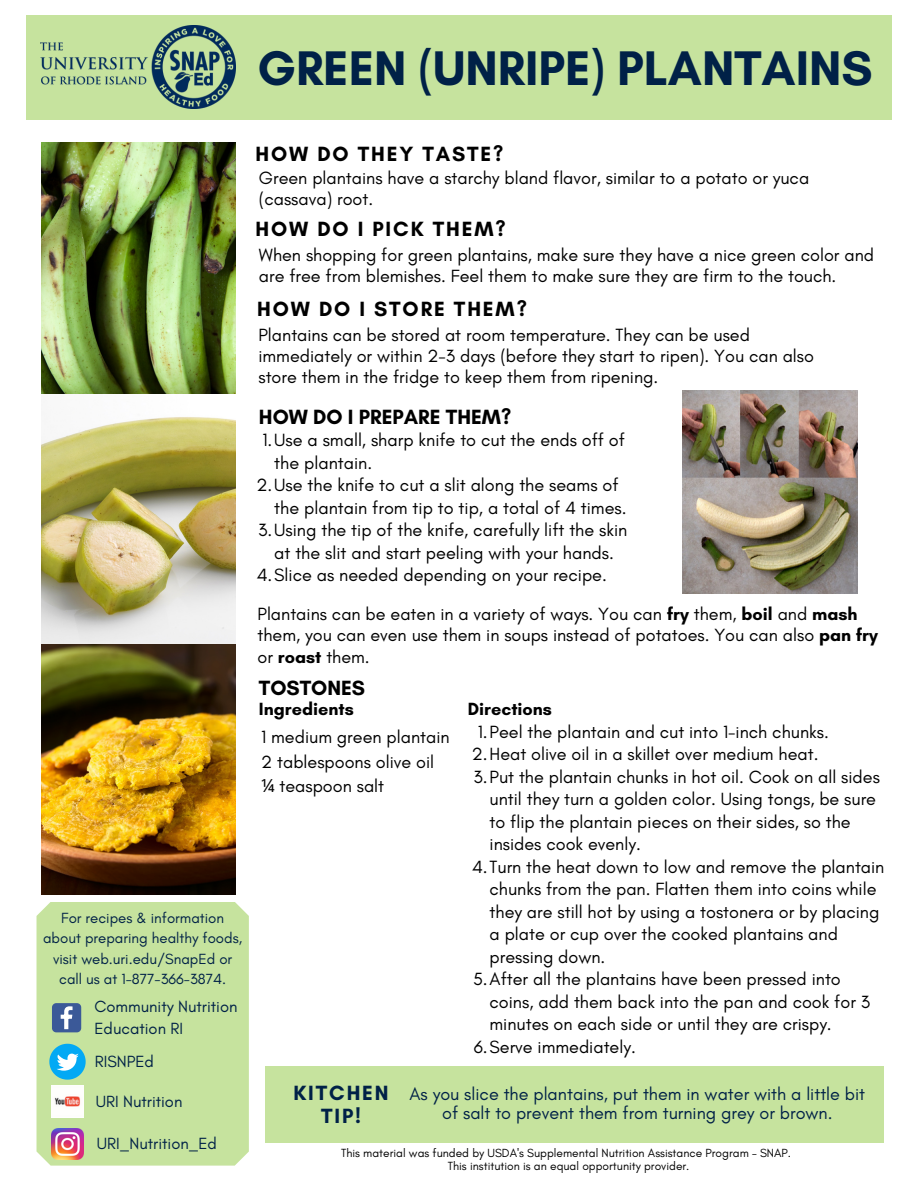
<style>
.page{position:relative;width:918px;height:1188px;background:#fff}
.page>*{position:absolute;margin:0;border:0;box-sizing:border-box;transform-origin:0 0}
.t1{font:700 49.5px "Glacial Indifference";color:#002147}
.t2{font:700 21px "Glacial Indifference";letter-spacing:.09em;color:#000}
.t3{font:700 21px "Glacial Indifference";color:#000}
.t4{font:700 21px/23.1px "Glacial Indifference";letter-spacing:.09em;color:#002147;text-align:center}
.t5{font:18px/22.5px "Glacial Indifference";color:#000}
.t6{font:18px/19.2px "Glacial Indifference";color:#002147;text-align:center}
.t7{font:700 18px "Glacial Indifference";color:#000}
.t8{font:16.5px "Glacial Indifference";color:#002147}
.t9{font:15px/20.2px "Glacial Indifference";color:#002147;text-align:center}
.t10{font:12px "Glacial Indifference";color:#000}
.s1{font-weight:700}
.s2{font-family:"Noto Sans"}
</style>
<div class="page">
<div style="left:26px;top:15px;width:865px;height:105px;background:#c6e39e"></div>
<img style="left:42px;top:142px;width:193px;height:753px">
<div style="left:37px;top:902px;width:212px;height:264px;background:#c6e39e"></div>
<svg style="left:52px;top:1003px;width:29px;height:29px"></svg>
<img style="left:52px;top:1128px;width:31px;height:32px">
<svg style="left:49px;top:1044px;width:37px;height:36px"></svg>
<img style="left:52px;top:1085px;width:31px;height:33px">
<div style="left:265px;top:1066px;width:619px;height:77px;background:#c6e39e"></div>
<img style="left:683px;top:390px;width:174px;height:204px">
<img style="left:40px;top:26px;width:196px;height:83px">
<p class="t1" style="left:257px;top:38px;width:617px">GREEN (UNRIPE) PLANTAINS</p>
<p class="t9" style="left:43px;top:908px;width:201px">For recipes &amp; information about preparing healthy foods, visit web.uri.edu/SnapEd or call us at 1-877-366-3874.</p>
<p class="t8" style="left:95px;top:996px;width:145px">Community Nutrition</p>
<p class="t8" style="left:95px;top:1018px;width:90px">Education RI</p>
<p class="t8" style="left:95px;top:1052px;width:61px">RISNPEd</p>
<p class="t8" style="left:96px;top:1091px;width:88px">URI Nutrition</p>
<p class="t8" style="left:97px;top:1133px;width:122px">URI_Nutrition_Ed</p>
<p class="t2" style="left:256px;top:141px;width:249px">HOW DO THEY TASTE?</p>
<p class="t5" style="left:259px;top:167px;width:552px;line-height:21.3px">Green plantains have a starchy bland flavor, similar to a potato or yuca (cassava) root.</p>
<p class="t2" style="left:256px;top:216px;width:252px">HOW DO I PICK THEM?</p>
<p class="t5" style="left:259px;top:244px;width:617px;line-height:20.9px">When shopping for green plantains, make sure they have a nice green color and are free from blemishes. Feel them to make sure they are firm to the touch.</p>
<p class="t2" style="left:257px;top:296px;width:271px">HOW DO I STORE THEM?</p>
<p class="t5" style="left:258px;top:325px;width:557px;line-height:20.9px">Plantains can be stored at room temperature. They can be used immediately or within 2-3 days (before they start to ripen). You can also store them in the fridge to keep them from ripening.</p>
<p class="t3" style="left:259px;top:404px;width:254px">HOW DO I PREPARE THEM?</p>
<p class="t5" style="left:274px;top:429px;width:352px;text-indent:-12px">1.Use a small, sharp knife to cut the ends off of the plantain.</p>
<p class="t5" style="left:274px;top:474px;width:354px;text-indent:-18px">2.Use the knife to cut a slit along the seams of the plantain from tip to tip, a total of 4 times.</p>
<p class="t5" style="left:258px;top:519px;width:371px;text-align:center">3.Using the tip of the knife, carefully lift the skin at the slit and start peeling with your hands.</p>
<p class="t5" style="left:257px;top:564px;width:352px">4.Slice as needed depending on your recipe.</p>
<p class="t5" style="left:257px;top:603px;width:622px;line-height:21.3px">Plantains can be eaten in a variety of ways. You can <span class="s1">fry</span> them, <span class="s1">boil</span> and <span class="s1">mash </span>them, you can even use them in soups instead of potatoes. You can also <span class="s1">pan fry </span>or <span class="s1">roast</span> them.</p>
<p class="t3" style="left:259px;top:675px;width:108px">TOSTONES</p>
<p class="t7" style="left:259px;top:698px;width:96px">Ingredients</p>
<p class="t7" style="left:468px;top:698px;width:86px">Directions</p>
<p class="t5" style="left:261px;top:725px;width:190px">1 medium green plantain</p>
<p class="t5" style="left:261px;top:750px;width:174px">2 tablespoons olive oil</p>
<p class="t5" style="left:261px;top:775px;width:124px"><span class="s2">¼</span> teaspoon salt</p>
<p class="t5" style="left:478px;top:720px;width:353px">1.Peel the plantain and cut into 1-inch chunks.</p>
<p class="t5" style="left:472px;top:743px;width:348px">2.Heat olive oil in a skillet over medium heat.</p>
<p class="t5" style="left:490px;top:765px;width:392px;text-indent:-16px">3.Put the plantain chunks in hot oil. Cook on all sides until they turn a golden color. Using tongs, be sure to flip the plantain pieces on their sides, so the insides cook evenly.</p>
<p class="t5" style="left:490px;top:855px;width:396px;text-indent:-18px">4.Turn the heat down to low and remove the plantain chunks from the pan. Flatten them into coins while they are still hot by using a tostonera or by placing a plate or cup over the cooked plantains and pressing down.</p>
<p class="t5" style="left:490px;top:968px;width:382px;text-indent:-17px">5.After all the plantains have been pressed into coins, add them back into the pan and cook for 3 minutes on each side or until they are crispy.</p>
<p class="t5" style="left:474px;top:1035px;width:164px">6.Serve immediately.</p>
<p class="t4" style="left:293px;top:1081px;width:97px">KITCHEN<br>TIP!</p>
<p class="t6" style="left:410px;top:1084px;width:457px">As you slice the plantains, put them in water with a little bit of salt to prevent them from turning grey or brown.</p>
<p class="t10" style="left:341px;top:1145px;width:451px">This material was funded by USDA's Supplemental Nutrition Assistance Program – SNAP.</p>
<p class="t10" style="left:448px;top:1158px;width:243px">This institution is an equal opportunity provider.</p>
</div>
